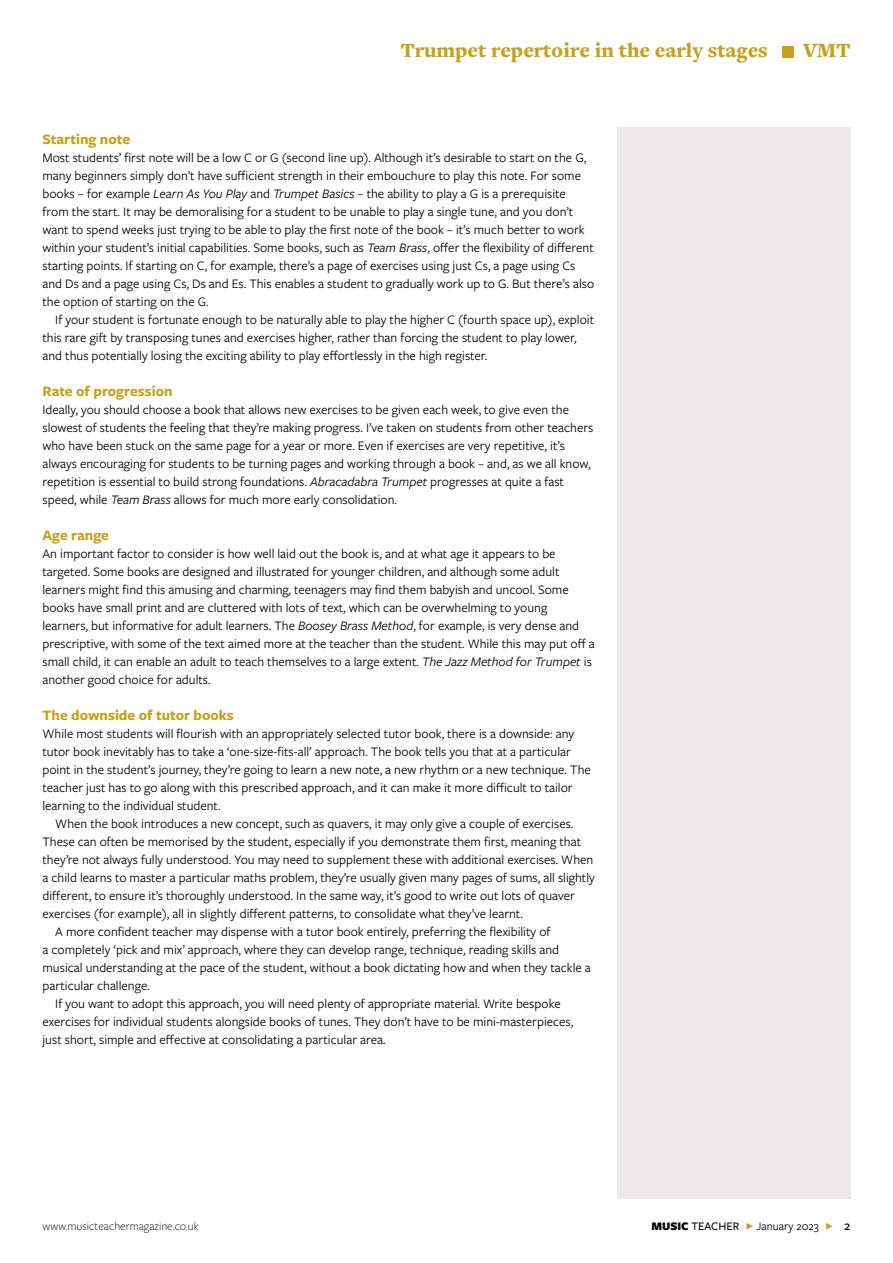
<style>
.page{position:relative;width:893px;height:1263px;background:#fff}
.page>*{position:absolute;margin:0;border:0;box-sizing:border-box;transform-origin:0 0}
.t1{font:900 21px "Freight Text Pro";color:#c6a21b}
.t2{font:700 15px "Freight Sans Pro";color:#c6a21b}
.t3{font:13.5px/18px "Freight Sans Pro";color:#000}
.t4{font:300 12px "Freight Sans Pro";color:#000}
.t5{font:12px "Freight Sans Pro";color:#000}
.s1{font-style:italic}
.s2{font-weight:900}
.s3{font-weight:500}
.s4{color:#c6a21b}
.s5{font-weight:500;font-size:13.5px}
</style>
<div class="page">
<div style="left:617px;top:128px;width:233px;height:1071px;background:#ece9e9"></div>
<div style="left:782px;top:46px;width:11px;height:11px;background:#c6a21b"></div>
<h1 class="t1" style="left:401px;top:36px;width:368px">Trumpet repertoire in the early stages</h1>
<h1 class="t1" style="left:803px;top:36px;width:49px">VMT</h1>
<p class="t2" style="left:43px;top:129px;width:89px">Starting note</p>
<p class="t3" style="left:43px;top:148px;width:553px">Most students’ first note will be a low C or G (second line up). Although it’s desirable to start on the G, many beginners simply don’t have sufficient strength in their embouchure to play this note. For some books – for example <span class="s1">Learn As You Play</span> and <span class="s1">Trumpet Basics</span> – the ability to play a G is a prerequisite from the start. It may be demoralising for a student to be unable to play a single tune, and you don’t want to spend weeks just trying to be able to play the first note of the book – it’s much better to work within your student’s initial capabilities. Some books, such as <span class="s1">Team Brass</span>, offer the flexibility of different starting points. If starting on C, for example, there’s a page of exercises using just Cs, a page using Cs and Ds and a page using Cs, Ds and Es. This enables a student to gradually work up to G. But there’s also the option of starting on the G.</p>
<p class="t3" style="left:43px;top:310px;width:553px;text-indent:13px">If your student is fortunate enough to be naturally able to play the higher C (fourth space up), exploit this rare gift by transposing tunes and exercises higher, rather than forcing the student to play lower, and thus potentially losing the exciting ability to play effortlessly in the high register.</p>
<p class="t2" style="left:43px;top:381px;width:132px">Rate of progression</p>
<p class="t3" style="left:43px;top:400px;width:552px">Ideally, you should choose a book that allows new exercises to be given each week, to give even the slowest of students the feeling that they’re making progress. I’ve taken on students from other teachers who have been stuck on the same page for a year or more. Even if exercises are very repetitive, it’s always encouraging for students to be turning pages and working through a book – and, as we all know, repetition is essential to build strong foundations. <span class="s1">Abracadabra Trumpet</span> progresses at quite a fast speed, while <span class="s1">Team Brass</span> allows for much more early consolidation.</p>
<p class="t2" style="left:43px;top:525px;width:68px">Age range</p>
<p class="t3" style="left:43px;top:544px;width:554px">An important factor to consider is how well laid out the book is, and at what age it appears to be targeted. Some books are designed and illustrated for younger children, and although some adult learners might find this amusing and charming, teenagers may find them babyish and uncool. Some books have small print and are cluttered with lots of text, which can be overwhelming to young learners, but informative for adult learners. The <span class="s1">Boosey Brass Method</span>, for example, is very dense and prescriptive, with some of the text aimed more at the teacher than the student. While this may put off a small child, it can enable an adult to teach themselves to a large extent. <span class="s1">The Jazz Method for Trumpet</span> is another good choice for adults.</p>
<p class="t2" style="left:43px;top:705px;width:193px">The downside of tutor books</p>
<p class="t3" style="left:43px;top:724px;width:550px">While most students will flourish with an appropriately selected tutor book, there is a downside: any tutor book inevitably has to take a ‘one-size-fits-all’ approach. The book tells you that at a particular point in the student’s journey, they’re going to learn a new note, a new rhythm or a new technique. The teacher just has to go along with this prescribed approach, and it can make it more difficult to tailor learning to the individual student.</p>
<p class="t3" style="left:55px;top:814px;width:520px">When the book introduces a new concept, such as quavers, it may only give a couple of exercises.</p>
<p class="t3" style="left:43px;top:832px;width:540px">These can often be memorised by the student, especially if you demonstrate them first, meaning that</p>
<p class="t3" style="left:43px;top:850px;width:552px">they’re not always fully understood. You may need to supplement these with additional exercises. When</p>
<p class="t3" style="left:43px;top:868px;width:554px">a child learns to master a particular maths problem, they’re usually given many pages of sums, all slightly</p>
<p class="t3" style="left:43px;top:886px;width:534px">different, to ensure it’s thoroughly understood. In the same way, it’s good to write out lots of quaver</p>
<p class="t3" style="left:43px;top:904px;width:482px">exercises (for example), all in slightly different patterns, to consolidate what they’ve learnt.</p>
<p class="t3" style="left:55px;top:922px;width:497px">A more confident teacher may dispense with a tutor book entirely, preferring the flexibility of</p>
<p class="t3" style="left:43px;top:940px;width:518px">a completely ‘pick and mix’ approach, where they can develop range, technique, reading skills and</p>
<p class="t3" style="left:43px;top:958px;width:550px">musical understanding at the pace of the student, without a book dictating how and when they tackle a</p>
<p class="t3" style="left:43px;top:976px;width:109px">particular challenge.</p>
<p class="t3" style="left:55px;top:994px;width:507px">If you want to adopt this approach, you will need plenty of appropriate material. Write bespoke</p>
<p class="t3" style="left:43px;top:1012px;width:532px">exercises for individual students alongside books of tunes. They don’t have to be mini-masterpieces,</p>
<p class="t3" style="left:43px;top:1030px;width:345px">just short, simple and effective at consolidating a particular area.</p>
<p class="t4" style="left:43px;top:1218px;width:158px">www.musicteachermagazine.co.uk</p>
<p class="t5" style="left:651px;top:1218px;width:201px"><span class="s2">MUSIC</span> <span class="s3">TEACHER</span> <span class="s4">F</span> January 2023 <span class="s4">F</span> <span class="s5">2</span></p>
</div>
